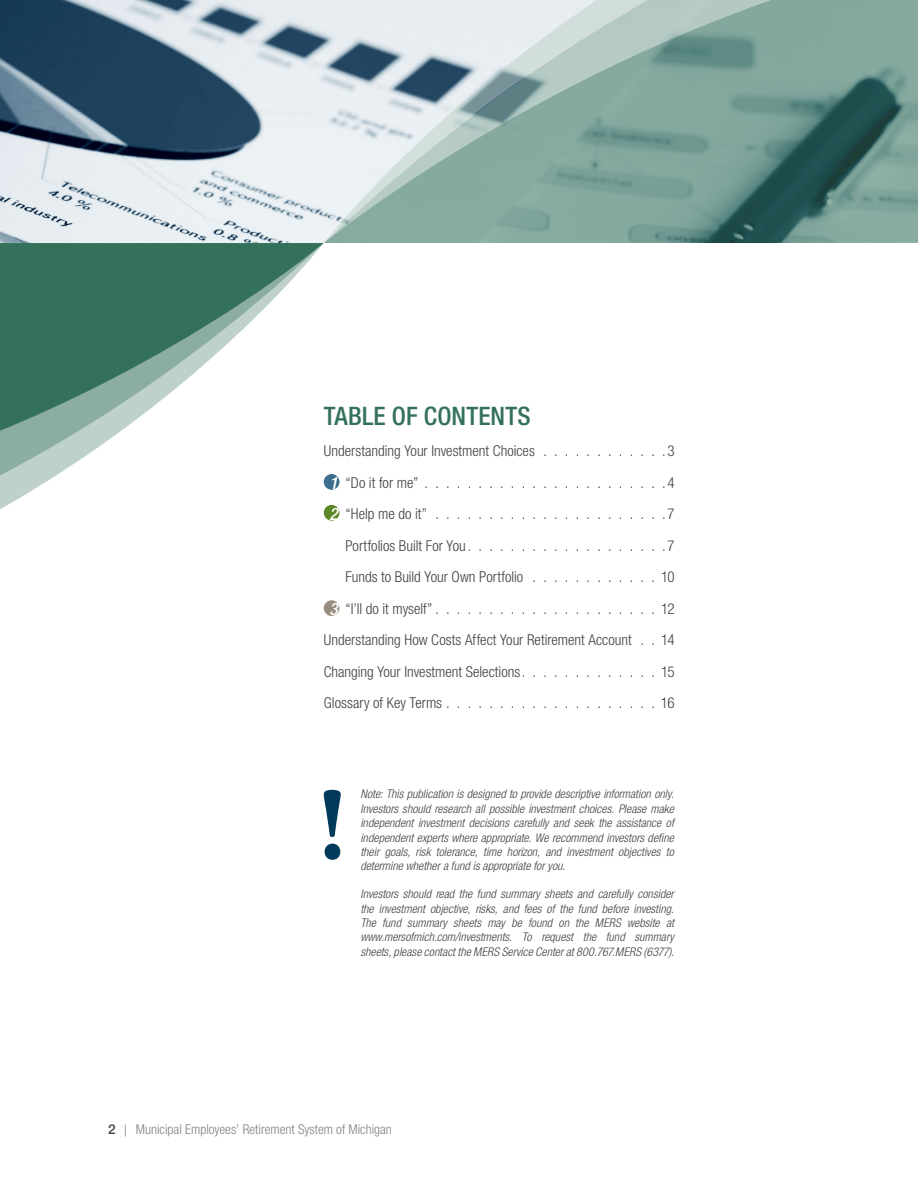
<style>
.page{position:relative;width:918px;height:1188px;background:#fff}
.page>*{position:absolute;margin:0;border:0;box-sizing:border-box;transform-origin:0 0}
.t1{font:500 condensed 25.5px "Helvetica Neue LT Std";letter-spacing:.005em;color:#34715b}
.t2{font:italic 500 condensed 17.1px/30.9px "Helvetica Neue LT Std";color:#fff}
.t3{font:300 condensed 15px/31.5px "Helvetica Neue LT Std";color:#414042;text-align:justify}
.t4{font:300 condensed 13.5px "Helvetica Neue LT Std";color:#808285}
.t5{font:italic 300 condensed 12px/14.4px "Helvetica Neue LT Std";letter-spacing:.005em;color:#414042;text-align:justify}
.s1{font-weight:500;font-stretch:normal;color:#414042}
.s2{font-family:"Frutiger Neue LT Pro";font-stretch:normal;font-size:12px}
</style>
<div class="page">
<img style="left:0;top:0;width:324px;height:243px">
<svg style="left:0;top:243px;width:324px;height:272px"></svg>
<svg style="left:324px;top:0;width:594px;height:243px;background:#90ada9"></svg>
<div style="left:324px;top:600px;width:16px;height:16px;background:#988d7c;border-radius:50%"></div>
<div style="left:324px;top:474px;width:16px;height:16px;background:#3b6e8f;border-radius:50%"></div>
<div style="left:324px;top:505px;width:16px;height:16px;background:#5c8727;border-radius:50%"></div>
<svg style="left:324px;top:790px;width:17px;height:70px"></svg>
<h1 class="t1" style="left:324px;top:400px;width:208px">TABLE OF CONTENTS</h1>
<p class="t3" style="left:324px;top:435px;width:213px">Understanding Your Investment Choices</p>
<p class="t3" style="left:668px;top:435px;width:9px">3</p>
<p class="t3" style="left:345px;top:466px;width:75px">“Do it for me”</p>
<p class="t3" style="left:668px;top:466px;width:9px">4</p>
<p class="t3" style="left:345px;top:498px;width:83px">“Help me do it”</p>
<h2 class="t2" style="left:330px;top:467px;width:10px">1<br>2</h2>
<p class="t3" style="left:345px;top:498px;width:331px;text-indent:322px">7<br>Portfolios Built For You . . . . . . . . . . . . . . . . . . 7<br>Funds to Build Your Own Portfolio</p>
<p class="t3" style="left:661px;top:561px;width:15px">10</p>
<p class="t3" style="left:345px;top:592px;width:331px">“I’ll do it myself” . . . . . . . . . . . . . . . . . . . . . 12</p>
<p class="t3" style="left:324px;top:624px;width:309px">Understanding How Costs Affect Your Retirement Account</p>
<h2 class="t2" style="left:330px;top:594px;width:10px">3</h2>
<p class="t3" style="left:324px;top:624px;width:353px;text-indent:337px">14<br>Changing Your Investment Selections . . . . . . . . . . . . . 15<br>Glossary of Key Terms</p>
<p class="t3" style="left:661px;top:687px;width:15px">16</p>
<p class="t5" style="left:360px;top:787px;width:315px">Note: This publication is designed to provide descriptive information only.<br>Investors should research all possible investment choices. Please make independent investment decisions carefully and seek the assistance of independent experts where appropriate. We recommend investors define their goals, risk tolerance, time horizon, and investment objectives to determine whether a fund is appropriate for you.</p>
<p class="t5" style="left:360px;top:887px;width:315px">Investors should read the fund summary sheets and carefully consider the investment objective, risks, and fees of the fund before investing.<br>The fund summary sheets may be found on the MERS website at www.mersofmich.com/investments. To request the fund summary sheets, please contact the MERS Service Center at 800.767.MERS (6377).</p>
<p class="t4" style="left:108px;top:1121px;width:285px"><span class="s1">2</span> <span class="s2">|</span> Municipal Employees’ Retirement System of Michigan</p>
</div>
